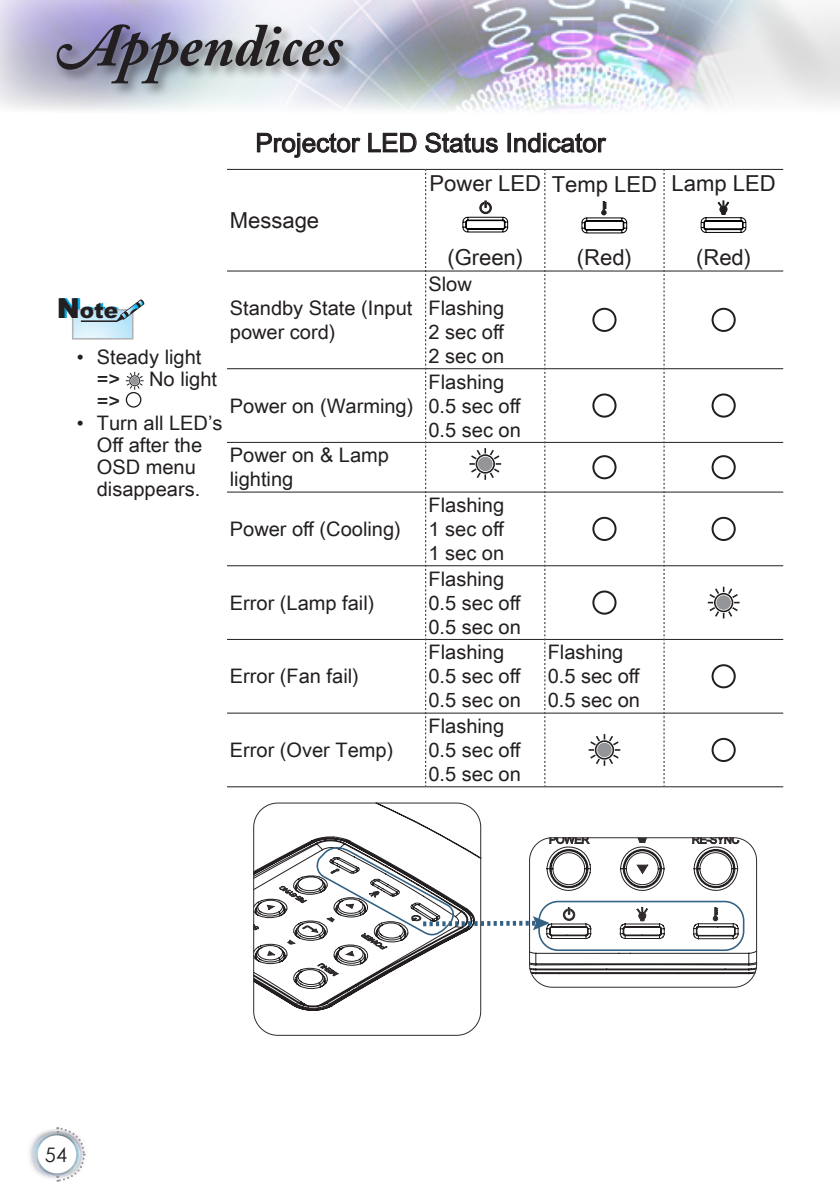
<style>
.page{position:relative;width:840px;height:1191px;background:#fff}
.page>*{position:absolute;margin:0;border:0;box-sizing:border-box;transform-origin:0 0}
.t1{font:italic 700 60px "Adobe Caslon Pro";color:#231f20}
.Heading_2{font:26px "Arial Unicode MS";color:#231f20}
.t2{font:22px "Arial Unicode MS";color:#231f20}
.t3{font:900 21.6px "Arial";color:#00a5e4}
.t4{font:20px/24px "Arial Unicode MS";color:#231f20}
.t5{font:20px "Century Gothic";color:#231f20}
.s1{font-size:27.6px}
</style>
<div class="page">
<img style="left:0;top:0;width:839px;height:111px">
<img style="left:29px;top:1133px;width:12px;height:42px">
<svg style="left:41px;top:1127px;width:45px;height:55px"></svg>
<div style="left:54px;top:22px;width:303px;height:76px;background:#231f20;opacity:.5"></div>
<svg style="left:256px;top:132px;width:104px;height:26px"></svg>
<svg style="left:368px;top:132px;width:48px;height:21px"></svg>
<svg style="left:425px;top:132px;width:73px;height:21px"></svg>
<svg style="left:514px;top:132px;width:92px;height:21px"></svg>
<hr style="left:227px;top:270px;width:198px;height:1px;background:#231f20">
<hr style="left:425px;top:270px;width:119px;height:1px;background:#231f20">
<hr style="left:227px;top:368px;width:198px;height:1px;background:#231f20">
<hr style="left:425px;top:368px;width:119px;height:1px;background:#231f20">
<hr style="left:227px;top:442px;width:198px;height:1px;background:#231f20">
<hr style="left:425px;top:442px;width:119px;height:1px;background:#231f20">
<hr style="left:227px;top:491px;width:198px;height:1px;background:#231f20">
<hr style="left:425px;top:491px;width:119px;height:1px;background:#231f20">
<hr style="left:227px;top:565px;width:198px;height:1px;background:#231f20">
<hr style="left:425px;top:565px;width:119px;height:1px;background:#231f20">
<hr style="left:227px;top:639px;width:198px;height:1px;background:#231f20">
<hr style="left:425px;top:639px;width:119px;height:1px;background:#231f20">
<hr style="left:227px;top:712px;width:198px;height:1px;background:#231f20">
<hr style="left:425px;top:712px;width:119px;height:1px;background:#231f20">
<hr style="left:227px;top:786px;width:198px;height:1px;background:#231f20">
<hr style="left:425px;top:786px;width:119px;height:1px;background:#231f20">
<hr style="left:227px;top:169px;width:198px;height:1px;background:#231f20">
<hr style="left:425px;top:169px;width:119px;height:1px;background:#231f20">
<hr style="left:544px;top:169px;width:119px;height:1px;background:#231f20">
<hr style="left:663px;top:169px;width:119px;height:1px;background:#231f20">
<hr style="left:545px;top:270px;width:118px;height:1px;background:#231f20">
<hr style="left:664px;top:270px;width:118px;height:1px;background:#231f20">
<hr style="left:545px;top:368px;width:118px;height:1px;background:#231f20">
<hr style="left:664px;top:368px;width:118px;height:1px;background:#231f20">
<hr style="left:545px;top:442px;width:118px;height:1px;background:#231f20">
<hr style="left:664px;top:442px;width:118px;height:1px;background:#231f20">
<hr style="left:545px;top:491px;width:118px;height:1px;background:#231f20">
<hr style="left:664px;top:491px;width:118px;height:1px;background:#231f20">
<hr style="left:545px;top:565px;width:118px;height:1px;background:#231f20">
<hr style="left:664px;top:565px;width:118px;height:1px;background:#231f20">
<hr style="left:545px;top:639px;width:118px;height:1px;background:#231f20">
<hr style="left:664px;top:639px;width:118px;height:1px;background:#231f20">
<hr style="left:545px;top:712px;width:118px;height:1px;background:#231f20">
<hr style="left:664px;top:712px;width:118px;height:1px;background:#231f20">
<hr style="left:544px;top:786px;width:119px;height:1px;background:#231f20">
<hr style="left:663px;top:786px;width:119px;height:1px;background:#231f20">
<svg style="left:425px;top:170px;width:1px;height:616px"></svg>
<svg style="left:544px;top:170px;width:1px;height:616px"></svg>
<svg style="left:663px;top:170px;width:1px;height:616px"></svg>
<svg style="left:462px;top:201px;width:45px;height:31px"></svg>
<svg style="left:581px;top:202px;width:45px;height:31px"></svg>
<svg style="left:700px;top:201px;width:45px;height:31px"></svg>
<div style="left:592px;top:308px;width:24px;height:24px;border:2px solid #231f20;border-radius:50%"></div>
<div style="left:711px;top:308px;width:24px;height:24px;border:2px solid #231f20;border-radius:50%"></div>
<div style="left:592px;top:393px;width:24px;height:24px;border:2px solid #231f20;border-radius:50%"></div>
<div style="left:711px;top:393px;width:24px;height:24px;border:2px solid #231f20;border-radius:50%"></div>
<svg style="left:469px;top:448px;width:32px;height:32px"></svg>
<svg style="left:476px;top:455px;width:18px;height:18px"></svg>
<div style="left:474px;top:453px;width:21px;height:21px;border:3px solid #fff;border-radius:50%"></div>
<div style="left:475px;top:454px;width:19px;height:19px;border:2px solid #231f20;border-radius:50%"></div>
<div style="left:592px;top:455px;width:24px;height:24px;border:2px solid #231f20;border-radius:50%"></div>
<div style="left:711px;top:455px;width:24px;height:24px;border:2px solid #231f20;border-radius:50%"></div>
<div style="left:592px;top:517px;width:24px;height:24px;border:2px solid #231f20;border-radius:50%"></div>
<div style="left:711px;top:517px;width:24px;height:24px;border:2px solid #231f20;border-radius:50%"></div>
<div style="left:592px;top:590px;width:24px;height:24px;border:2px solid #231f20;border-radius:50%"></div>
<svg style="left:707px;top:587px;width:32px;height:31px"></svg>
<svg style="left:714px;top:594px;width:18px;height:17px"></svg>
<div style="left:712px;top:592px;width:21px;height:21px;border:3px solid #fff;border-radius:50%"></div>
<div style="left:713px;top:593px;width:19px;height:19px;border:2px solid #231f20;border-radius:50%"></div>
<div style="left:711px;top:664px;width:24px;height:24px;border:2px solid #231f20;border-radius:50%"></div>
<svg style="left:588px;top:734px;width:32px;height:32px"></svg>
<svg style="left:595px;top:741px;width:18px;height:18px"></svg>
<div style="left:593px;top:739px;width:21px;height:21px;border:3px solid #fff;border-radius:50%"></div>
<div style="left:594px;top:740px;width:19px;height:19px;border:2px solid #231f20;border-radius:50%"></div>
<div style="left:711px;top:738px;width:24px;height:24px;border:2px solid #231f20;border-radius:50%"></div>
<svg style="left:253px;top:802px;width:228px;height:233px"></svg>
<svg style="left:253px;top:803px;width:504px;height:208px"></svg>
<svg style="left:315px;top:845px;width:429px;height:106px"></svg>
<svg style="left:75px;top:312px;width:55px;height:24px"></svg>
<div style="left:72px;top:309px;width:61px;height:30px;border:2px solid #b2b3b7"></div>
<hr style="left:81px;top:320px;width:36px;height:2px;background:#231f20">
<svg style="left:116px;top:299px;width:28px;height:23px"></svg>
<svg style="left:126px;top:372px;width:17px;height:18px"></svg>
<div style="left:130px;top:376px;width:10px;height:10px;background:#939598;border-radius:50%"></div>
<div style="left:129px;top:375px;width:11px;height:11px;border:2px solid #fff;border-radius:50%"></div>
<div style="left:129px;top:375px;width:11px;height:11px;border:1px solid #231f20;border-radius:50%"></div>
<div style="left:126px;top:392px;width:15px;height:15px;border:1px solid #231f20;border-radius:50%"></div>
<h1 class="t1" style="left:57px;top:10px;width:288px">Appendices</h1>
<p class="t3" style="left:59px;top:295px;width:63px"><span class="s1">N</span>ote</p>
<p class="t4" style="left:97px;top:345px;width:106px;line-height:22px;text-indent:-20px">• Steady light =&gt;</p>
<p class="t4" style="left:149px;top:366px;width:69px">No light</p>
<p class="t4" style="left:97px;top:388px;width:25px">=&gt;</p>
<p class="t4" style="left:77px;top:411px;width:147px;line-height:22px;text-align:center">• Turn all LED’s<br>Off after the<br>OSD menu disappears.</p>
<p class="Heading_2" style="left:255px;top:124px;width:351px">Projector LED Status Indicator</p>
<p class="t2" style="left:230px;top:204px;width:91px">Message</p>
<p class="t4" style="left:230px;top:295px;width:184px">Standby State (Input power cord)</p>
<p class="t4" style="left:230px;top:393px;width:185px">Power on (Warming)</p>
<p class="t4" style="left:230px;top:443px;width:160px">Power on &amp; Lamp lighting</p>
<p class="t4" style="left:230px;top:516px;width:172px">Power off (Cooling)</p>
<p class="t4" style="left:230px;top:590px;width:146px">Error (Lamp fail)</p>
<p class="t4" style="left:230px;top:664px;width:130px">Error (Fan fail)</p>
<p class="t4" style="left:230px;top:737px;width:165px">Error (Over Temp)</p>
<p class="t2" style="left:429px;top:167px;width:113px">Power LED</p>
<p class="t2" style="left:551px;top:168px;width:107px">Temp LED</p>
<p class="t2" style="left:447px;top:241px;width:77px">(Green)</p>
<p class="t4" style="left:428px;top:271px;width:77px">Slow<br>Flashing<br>2 sec off<br>2 sec on</p>
<p class="t4" style="left:428px;top:369px;width:94px">Flashing<br>0.5 sec off<br>0.5 sec on</p>
<p class="t2" style="left:576px;top:241px;width:57px">(Red)</p>
<p class="t4" style="left:428px;top:492px;width:77px;text-align:justify">Flashing 1 sec off 1 sec on</p>
<p class="t4" style="left:428px;top:566px;width:94px">Flashing<br>0.5 sec off<br>0.5 sec on</p>
<p class="t4" style="left:428px;top:640px;width:94px">Flashing<br>0.5 sec off<br>0.5 sec on</p>
<p class="t4" style="left:547px;top:640px;width:94px">Flashing<br>0.5 sec off<br>0.5 sec on</p>
<p class="t4" style="left:428px;top:713px;width:94px">Flashing<br>0.5 sec off<br>0.5 sec on</p>
<p class="t2" style="left:671px;top:167px;width:105px">Lamp LED</p>
<p class="t2" style="left:695px;top:242px;width:56px">(Red)</p>
<p class="t5" style="left:45px;top:1140px;width:24px">54</p>
</div>
